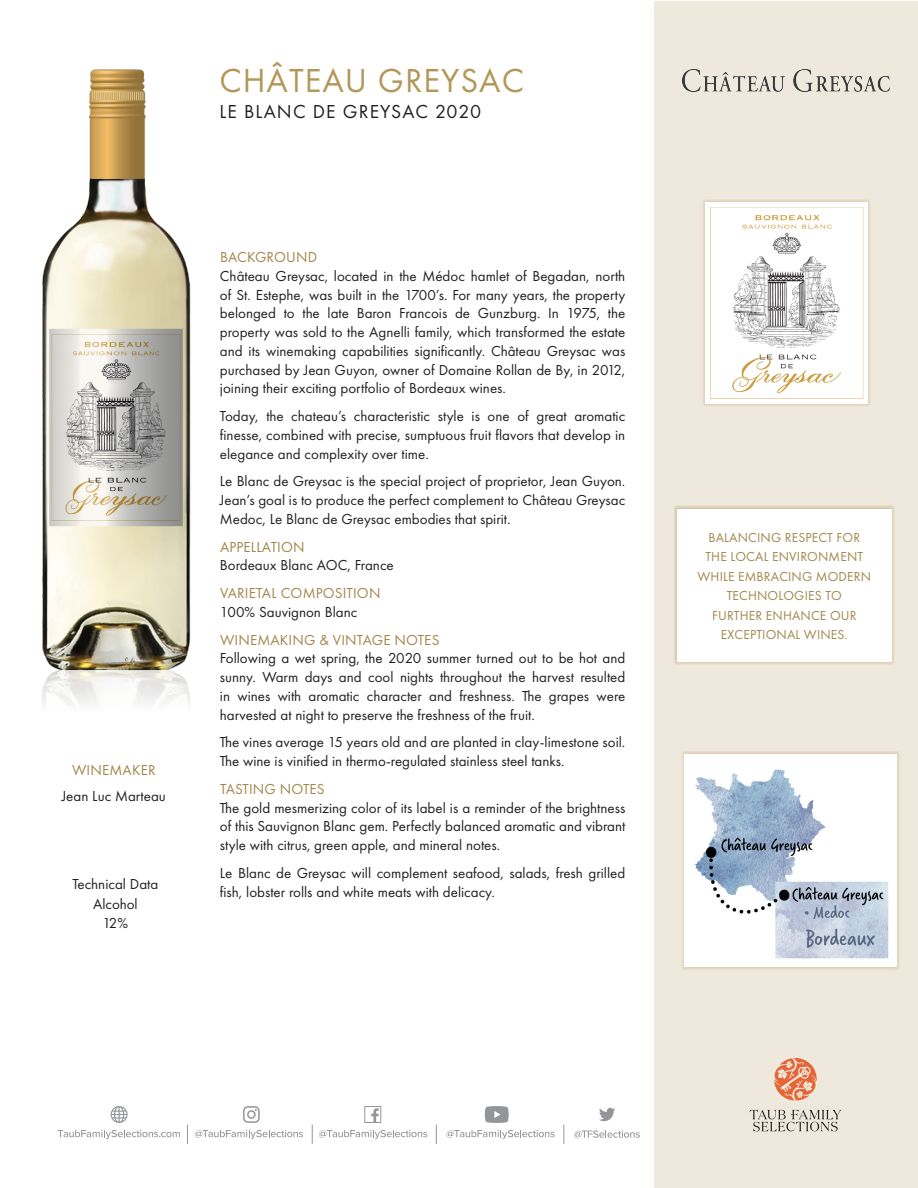
<style>
.page{position:relative;width:918px;height:1188px;background:#fff}
.page>*{position:absolute;margin:0;border:0;box-sizing:border-box;transform-origin:0 0}
._2_Producer_Name{font:34.5px "Futura PT";letter-spacing:.03em;color:#b39758}
._3_Wine_Name___Vint{font:19.5px "Futura PT";letter-spacing:.06em;color:#231f20}
._5_Body_Text{font:15px/18.8px "Futura PT";color:#231f20;text-align:justify}
._4_Para_Header{font:15px "Futura PT";letter-spacing:.01em;color:#a2874c}
.Winemkr___Tech_body{font:15px/19.5px "Futura PT";color:#231f20;text-align:center}
.Winemkr___Tech_head{font:15px "Futura PT";letter-spacing:.01em;color:#a2874c}
.Box_blurb_Text{font:13.5px/19.5px "Futura PT";letter-spacing:.01em;color:#a2874c;text-align:center}
</style>
<div class="page">
<div style="left:654px;top:1px;width:264px;height:1186px;background:#efe8dc"></div>
<div style="left:702px;top:199px;width:169px;height:208px;background:#b39758;opacity:.65"></div>
<img style="left:705px;top:202px;width:162px;height:201px">
<img style="left:42px;top:69px;width:149px;height:598px">
<img style="left:42px;top:667px;width:148px;height:37px">
<div style="left:674px;top:505px;width:221px;height:160px;background:#a2874c;opacity:.65"></div>
<div style="left:677px;top:509px;width:215px;height:153px;background:#fff"></div>
<img style="left:682px;top:70px;width:207px;height:21px">
<div style="left:681px;top:751px;width:219px;height:219px;background:#b39758;opacity:.65"></div>
<img style="left:685px;top:755px;width:212px;height:212px">
<svg style="left:574px;top:1130px;width:66px;height:8px"></svg>
<svg style="left:58px;top:1130px;width:122px;height:9px"></svg>
<svg style="left:195px;top:1130px;width:108px;height:9px"></svg>
<svg style="left:319px;top:1130px;width:108px;height:9px"></svg>
<svg style="left:446px;top:1130px;width:109px;height:9px"></svg>
<svg style="left:564px;top:1125px;width:1px;height:19px"></svg>
<svg style="left:312px;top:1125px;width:1px;height:19px"></svg>
<svg style="left:187px;top:1125px;width:1px;height:19px"></svg>
<svg style="left:364px;top:1106px;width:17px;height:17px"></svg>
<svg style="left:243px;top:1106px;width:17px;height:17px"></svg>
<svg style="left:436px;top:1125px;width:1px;height:19px"></svg>
<svg style="left:599px;top:1108px;width:16px;height:13px"></svg>
<svg style="left:111px;top:1106px;width:17px;height:17px"></svg>
<svg style="left:485px;top:1106px;width:24px;height:17px"></svg>
<svg style="left:750px;top:1110px;width:91px;height:21px"></svg>
<svg style="left:774px;top:1058px;width:43px;height:43px"></svg>
<p class="Winemkr___Tech_head" style="left:72px;top:761px;width:85px">WINEMAKER</p>
<p class="Winemkr___Tech_body" style="left:62px;top:786px;width:106px">Jean Luc Marteau</p>
<p class="Winemkr___Tech_body" style="left:72px;top:874px;width:88px">Technical Data</p>
<p class="Winemkr___Tech_body" style="left:93px;top:894px;width:46px">Alcohol<br>12%</p>
<p class="_2_Producer_Name" style="left:219px;top:60px;width:306px">CHÂTEAU GREYSAC</p>
<p class="_3_Wine_Name___Vint" style="left:219px;top:100px;width:263px">LE BLANC DE GREYSAC 2020</p>
<p class="_4_Para_Header" style="left:220px;top:248px;width:99px">BACKGROUND</p>
<p class="_5_Body_Text" style="left:220px;top:266px;width:407px">Château Greysac, located in the Médoc hamlet of Begadan, north of St. Estephe, was built in the 1700’s. For many years, the property belonged to the late Baron Francois de Gunzburg. In 1975, the property was sold to the Agnelli family, which transformed the estate and its winemaking capabilities significantly. Château Greysac was purchased by Jean Guyon, owner of Domaine Rollan de By, in 2012, joining their exciting portfolio of Bordeaux wines.</p>
<p class="_5_Body_Text" style="left:220px;top:407px;width:407px">Today, the chateau’s characteristic style is one of great aromatic finesse, combined with precise, sumptuous fruit flavors that develop in elegance and complexity over time.</p>
<p class="_5_Body_Text" style="left:220px;top:472px;width:407px">Le Blanc de Greysac is the special project of proprietor, Jean Guyon.<br>Jean’s goal is to produce the perfect complement to Château Greysac Medoc, Le Blanc de Greysac embodies that spirit.</p>
<p class="_4_Para_Header" style="left:220px;top:538px;width:86px">APPELLATION</p>
<p class="_5_Body_Text" style="left:220px;top:556px;width:175px">Bordeaux Blanc AOC, France</p>
<p class="_4_Para_Header" style="left:220px;top:584px;width:162px">VARIETAL COMPOSITION</p>
<p class="_5_Body_Text" style="left:220px;top:602px;width:139px">100% Sauvignon Blanc</p>
<p class="_4_Para_Header" style="left:220px;top:631px;width:221px">WINEMAKING &amp; VINTAGE NOTES</p>
<p class="_5_Body_Text" style="left:220px;top:649px;width:407px">Following a wet spring, the 2020 summer turned out to be hot and sunny. Warm days and cool nights throughout the harvest resulted in wines with aromatic character and freshness. The grapes were harvested at night to preserve the freshness of the fruit.</p>
<p class="_5_Body_Text" style="left:220px;top:733px;width:407px">The vines average 15 years old and are planted in clay-limestone soil.<br>The wine is vinified in thermo-regulated stainless steel tanks.</p>
<p class="_4_Para_Header" style="left:220px;top:780px;width:106px">TASTING NOTES</p>
<p class="_5_Body_Text" style="left:220px;top:798px;width:407px">The gold mesmerizing color of its label is a reminder of the brightness of this Sauvignon Blanc gem. Perfectly balanced aromatic and vibrant style with citrus, green apple, and mineral notes.</p>
<p class="_5_Body_Text" style="left:220px;top:863px;width:407px">Le Blanc de Greysac will complement seafood, salads, fresh grilled fish, lobster rolls and white meats with delicacy.</p>
<p class="Box_blurb_Text" style="left:698px;top:527px;width:175px">BALANCING RESPECT FOR<br>THE LOCAL ENVIRONMENT<br>WHILE EMBRACING MODERN<br>TECHNOLOGIES TO<br>FURTHER ENHANCE OUR<br>EXCEPTIONAL WINES.</p>
</div>
